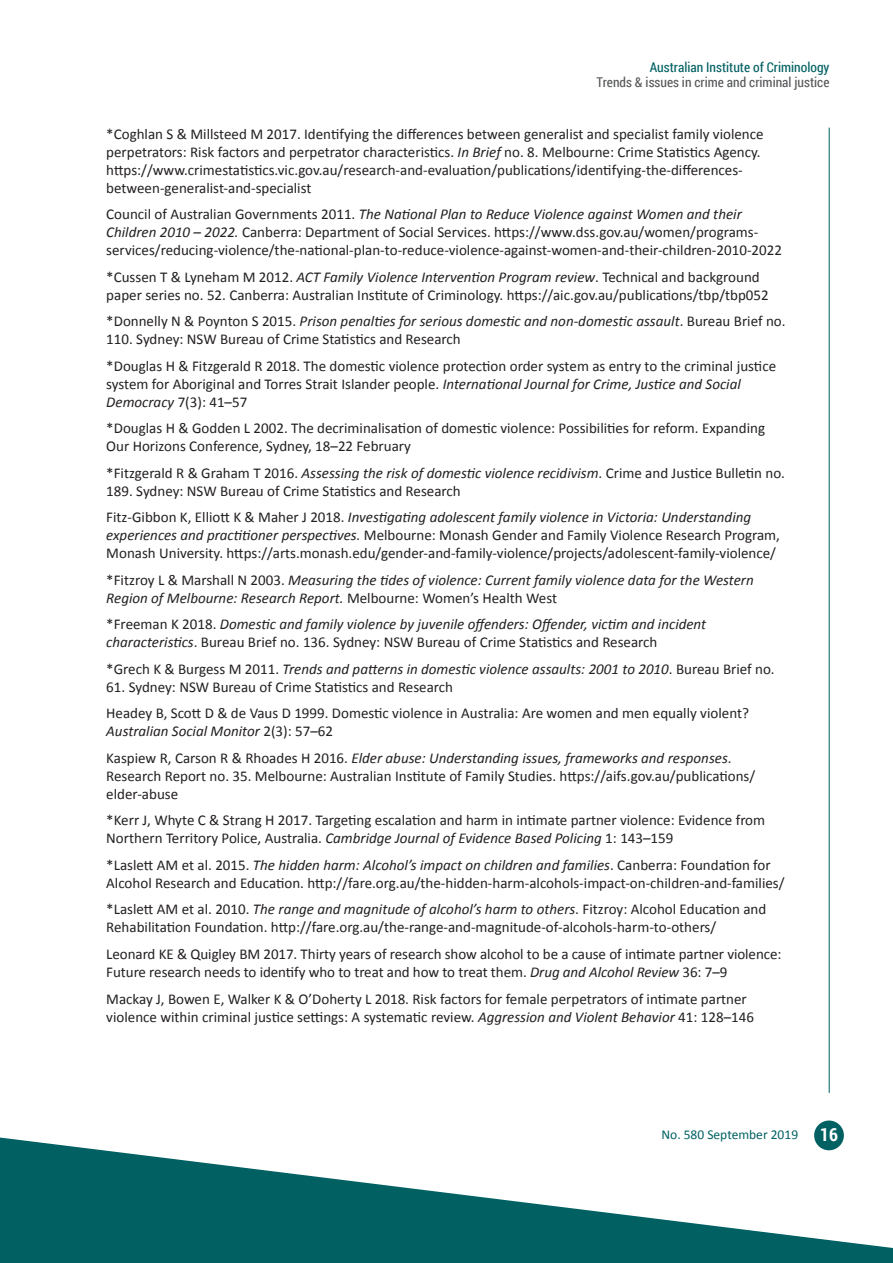
<style>
.page{position:relative;width:893px;height:1263px;background:#fff}
.page>*{position:absolute;margin:0;border:0;box-sizing:border-box;transform-origin:0 0}
.t1{font:15px/18px "Calibri";color:#231f20}
.t2{font:italic 15px/18px "Calibri";color:#231f20}
.t3{font:13.5px "Roboto Condensed";color:#57585a}
.t4{font:13.5px "Roboto Condensed";color:#006062}
.t5{font:13.5px "Calibri";color:#006062}
.s1{font-style:italic}
.s2{font-style:normal}
.s3{font-family:"Roboto Condensed";font-weight:700;font-size:18px;color:#fff}
</style>
<div class="page">
<hr style="left:829px;top:128px;width:1px;height:965px;background:#006062">
<div style="left:814px;top:1120px;width:30px;height:30px;background:#006062;border-radius:50%"></div>
<svg style="left:0;top:1137px;width:893px;height:126px;fill:#006062"></svg>
<p class="t4" style="left:650px;top:61px;width:181px">Australian Institute of Criminology</p>
<p class="t3" style="left:597px;top:76px;width:234px">Trends &amp; issues in crime and criminal justice</p>
<p class="t1" style="left:106px;top:125px;width:659px">*Coghlan S &amp; Millsteed M 2017. Identifying the differences between generalist and specialist family violence perpetrators: Risk factors and perpetrator characteristics. <span class="s1">In Brief</span> no. 8. Melbourne: Crime Statistics Agency. https://www.crimestatistics.vic.gov.au/research-and-evaluation/publications/identifying-the-differences&shy;between-generalist-and-specialist</p>
<p class="t1" style="left:106px;top:205px;width:677px">Council of Australian Governments 2011. <span class="s1">The National Plan to Reduce Violence against Women and their<br>Children 2010 – 2022.</span> Canberra: Department of Social Services. https://www.dss.gov.au/women/programs&shy;services/reducing-violence/the-national-plan-to-reduce-violence-against-women-and-their-children-2010-2022</p>
<p class="t1" style="left:106px;top:268px;width:664px">*Cussen T &amp; Lyneham M 2012. <span class="s1">ACT Family Violence Intervention Program review</span>. Technical and background paper series no. 52. Canberra: Australian Institute of Criminology. https://aic.gov.au/publications/tbp/tbp052</p>
<p class="t1" style="left:106px;top:312px;width:681px">*Donnelly N &amp; Poynton S 2015. <span class="s1">Prison penalties for serious domestic and non-domestic assault</span>. Bureau Brief no.<br>110. Sydney: NSW Bureau of Crime Statistics and Research</p>
<p class="t1" style="left:106px;top:357px;width:671px">*Douglas H &amp; Fitzgerald R 2018. The domestic violence protection order system as entry to the criminal justice system for Aboriginal and Torres Strait Islander people. <span class="s1">International Journal for Crime, Justice and Social<br>Democracy</span> 7(3): 41–57</p>
<p class="t1" style="left:106px;top:419px;width:660px">*Douglas H &amp; Godden L 2002. The decriminalisation of domestic violence: Possibilities for reform. Expanding<br>Our Horizons Conference, Sydney, 18–22 February</p>
<p class="t1" style="left:106px;top:464px;width:680px">*Fitzgerald R &amp; Graham T 2016. <span class="s1">Assessing the risk of domestic violence recidivism</span>. Crime and Justice Bulletin no.<br>189. Sydney: NSW Bureau of Crime Statistics and Research</p>
<p class="t1" style="left:106px;top:508px;width:675px">Fitz-Gibbon K, Elliott K &amp; Maher J 2018. <span class="s1">Investigating adolescent family violence in Victoria: Understanding experiences and practitioner perspectives.</span> Melbourne: Monash Gender and Family Violence Research Program,<br>Monash University. https://arts.monash.edu/gender-and-family-violence/projects/adolescent-family-violence/</p>
<p class="t2" style="left:106px;top:570px;width:649px"><span class="s2">*Fitzroy L &amp; Marshall N 2003.</span> Measuring the tides of violence: Current family violence data for the Western<br>Region of Melbourne: Research Report. <span class="s2">Melbourne: Women’s Health West</span></p>
<p class="t2" style="left:106px;top:615px;width:601px"><span class="s2">*Freeman K 2018.</span> Domestic and family violence by juvenile offenders: Offender, victim and incident characteristics<span class="s2">. Bureau Brief no. 136. Sydney: NSW Bureau of Crime Statistics and Research</span></p>
<p class="t2" style="left:106px;top:659px;width:670px"><span class="s2">*Grech K &amp; Burgess M 2011.</span> Trends and patterns in domestic violence assaults: 2001 to 2010<span class="s2">. Bureau Brief no.</span></p>
<p class="t1" style="left:106px;top:674px;width:644px;line-height:26.5px">61. Sydney: NSW Bureau of Crime Statistics and Research<br>Headey B, Scott D &amp; de Vaus D 1999. Domestic violence in Australia: Are women and men equally violent?</p>
<p class="t2" style="left:106px;top:719px;width:627px;line-height:26.5px">Australian Social Monitor <span class="s2">2(3): 57–62<br>Kaspiew R, Carson R &amp; Rhoades H 2016.</span> Elder abuse: Understanding issues, frameworks and responses<span class="s2">.</span></p>
<p class="t1" style="left:106px;top:767px;width:650px">Research Report no. 35. Melbourne: Australian Institute of Family Studies. https://aifs.gov.au/publications/ elder-abuse</p>
<p class="t1" style="left:106px;top:811px;width:660px">*Kerr J, Whyte C &amp; Strang H 2017. Targeting escalation and harm in intimate partner violence: Evidence from<br>Northern Territory Police, Australia. <span class="s1">Cambridge Journal of Evidence Based Policing</span> 1: 143–159</p>
<p class="t1" style="left:106px;top:856px;width:680px">*Laslett AM et al. 2015. <span class="s1">The hidden harm: Alcohol’s impact on children and families</span>. Canberra: Foundation for<br>Alcohol Research and Education. http://fare.org.au/the-hidden-harm-alcohols-impact-on-children-and-families/</p>
<p class="t1" style="left:106px;top:900px;width:661px">*Laslett AM et al. 2010. <span class="s1">The range and magnitude of alcohol’s harm to others</span>. Fitzroy: Alcohol Education and<br>Rehabilitation Foundation. http://fare.org.au/the-range-and-magnitude-of-alcohols-harm-to-others/</p>
<p class="t1" style="left:106px;top:945px;width:677px">Leonard KE &amp; Quigley BM 2017. Thirty years of research show alcohol to be a cause of intimate partner violence:<br>Future research needs to identify who to treat and how to treat them. <span class="s1">Drug and Alcohol Review</span> 36: 7–9</p>
<p class="t1" style="left:106px;top:989px;width:649px">Mackay J, Bowen E, Walker K &amp; O’Doherty L 2018. Risk factors for female perpetrators of intimate partner violence within criminal justice settings: A systematic review. <span class="s1">Aggression and Violent Behavior</span> 41: 128–146</p>
<p class="t5" style="left:661px;top:1126px;width:178px">No. 580 September 2019 <span class="s3">16</span></p>
</div>
